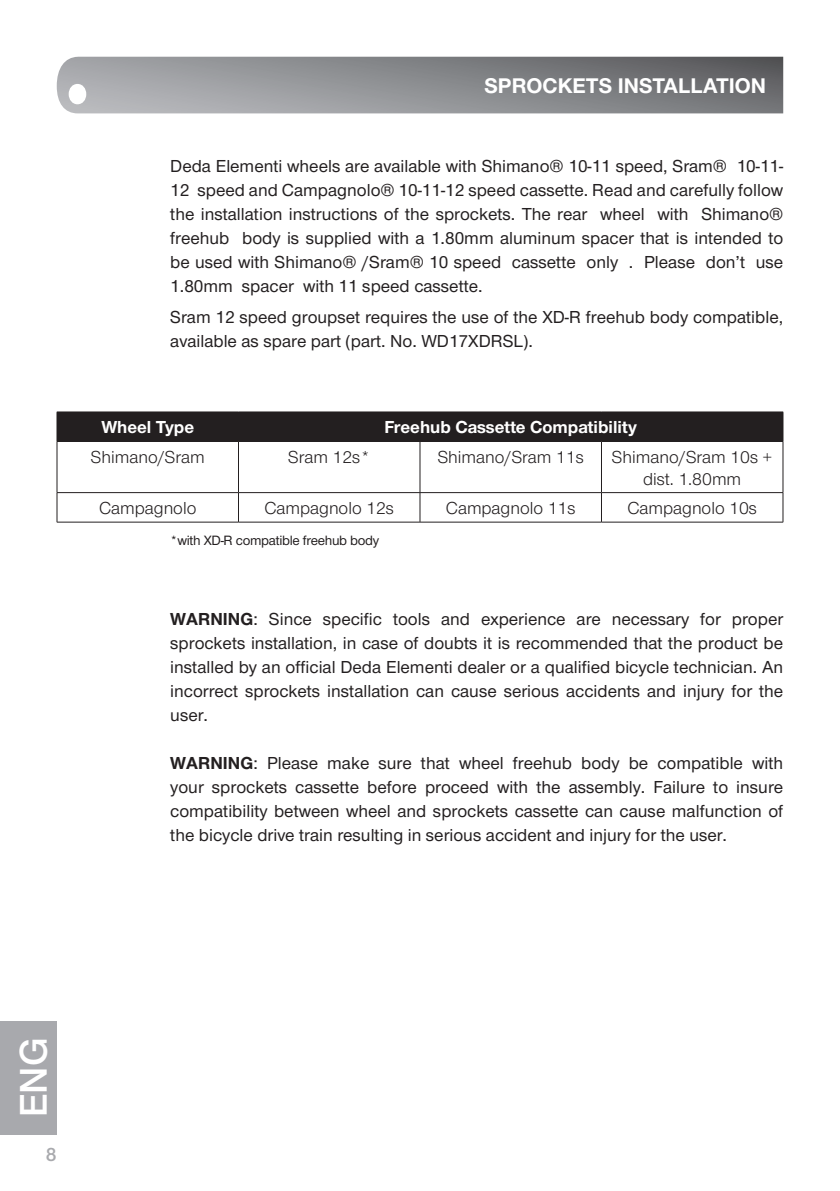
<style>
.page{position:relative;width:840px;height:1191px;background:#fff}
.page>*{position:absolute;margin:0;border:0;box-sizing:border-box;transform-origin:0 0}
.t1{font:40px "Nimbus San Nov Sem Bol";color:#fff}
.t2{font:700 22px "Nimbus San Nov";color:#fff}
.t3{font:20px "Nimbus San Nov Sem Bol";color:#a8a9ad}
.t4{font:500 18px/24px "Nimbus San Nov";color:#231f20;text-align:justify}
.t5{font:18px/21.6px "Nimbus San Nov";color:#231f20;text-align:center}
.t6{font:700 18px "Nimbus San Nov";color:#fff}
.t7{font:500 14px "Nimbus San Nov";letter-spacing:-.02em;color:#231f20}
.s1{font-weight:700}
</style>
<div class="page">
<div style="left:0;top:1020px;width:57px;height:114px;background:#a8a9ad"></div>
<svg style="left:57px;top:57px;width:725px;height:56px;background:#8d8e91"></svg>
<hr style="left:57px;top:411px;width:181px;height:1px;background:#231f20">
<hr style="left:238px;top:411px;width:182px;height:1px;background:#231f20">
<hr style="left:420px;top:411px;width:181px;height:1px;background:#231f20">
<hr style="left:601px;top:411px;width:181px;height:1px;background:#231f20">
<div style="left:57px;top:412px;width:726px;height:29px;background:#231f20"></div>
<hr style="left:57px;top:441px;width:181px;height:1px;background:#231f20">
<hr style="left:57px;top:442px;width:1px;height:50px;background:#231f20">
<hr style="left:238px;top:441px;width:182px;height:1px;background:#231f20">
<hr style="left:238px;top:442px;width:1px;height:50px;background:#231f20">
<hr style="left:420px;top:441px;width:181px;height:1px;background:#231f20">
<hr style="left:419px;top:442px;width:1px;height:50px;background:#231f20">
<hr style="left:601px;top:441px;width:181px;height:1px;background:#231f20">
<hr style="left:600px;top:442px;width:1px;height:50px;background:#231f20">
<hr style="left:782px;top:442px;width:1px;height:50px;background:#231f20">
<hr style="left:57px;top:492px;width:181px;height:1px;background:#231f20">
<svg style="left:57px;top:493px;width:1px;height:29px"></svg>
<hr style="left:238px;top:492px;width:182px;height:1px;background:#231f20">
<svg style="left:238px;top:493px;width:1px;height:29px"></svg>
<hr style="left:420px;top:492px;width:181px;height:1px;background:#231f20">
<svg style="left:419px;top:493px;width:1px;height:29px"></svg>
<hr style="left:601px;top:492px;width:181px;height:1px;background:#231f20">
<svg style="left:782px;top:493px;width:1px;height:29px"></svg>
<hr style="left:57px;top:522px;width:181px;height:1px;background:#231f20">
<hr style="left:238px;top:522px;width:182px;height:1px;background:#231f20">
<hr style="left:420px;top:522px;width:181px;height:1px;background:#231f20">
<hr style="left:601px;top:522px;width:181px;height:1px;background:#231f20">
<p class="t2" style="left:484px;top:73px;width:283px">SPROCKETS INSTALLATION</p>
<p class="t4" style="left:170px;top:154px;width:614px">Deda Elementi wheels are available with Shimano® 10-11 speed, Sram® 10-11- 12 speed and Campagnolo® 10-11-12 speed cassette. Read and carefully follow the installation instructions of the sprockets. The rear wheel with Shimano® freehub body is supplied with a 1.80mm aluminum spacer that is intended to be used with Shimano® /Sram® 10 speed cassette only . Please don’t use 1.80mm spacer with 11 speed cassette.</p>
<p class="t4" style="left:170px;top:305px;width:614px">Sram 12 speed groupset requires the use of the XD-R freehub body compatible, available as spare part (part. No. WD17XDRSL).</p>
<p class="t6" style="left:101px;top:417px;width:94px">Wheel Type</p>
<p class="t6" style="left:384px;top:417px;width:254px">Freehub Cassette Compatibility</p>
<p class="t5" style="left:91px;top:446px;width:115px">Shimano/Sram</p>
<p class="t5" style="left:288px;top:446px;width:83px">Sram 12s*</p>
<p class="t5" style="left:437px;top:446px;width:147px">Shimano/Sram 11s</p>
<p class="t5" style="left:611px;top:446px;width:162px">Shimano/Sram 10s + dist. 1.80mm</p>
<p class="t5" style="left:99px;top:497px;width:99px">Campagnolo</p>
<p class="t5" style="left:264px;top:497px;width:131px">Campagnolo 12s</p>
<p class="t5" style="left:445px;top:497px;width:131px">Campagnolo 11s</p>
<p class="t5" style="left:627px;top:497px;width:131px">Campagnolo 10s</p>
<p class="t7" style="left:170px;top:532px;width:210px">*with XD-R compatible freehub body</p>
<p class="t4" style="left:170px;top:606px;width:614px"><span class="s1">WARNING</span>: Since specific tools and experience are necessary for proper sprockets installation, in case of doubts it is recommended that the product be installed by an official Deda Elementi dealer or a qualified bicycle technician. An incorrect sprockets installation can cause serious accidents and injury for the user.</p>
<p class="t4" style="left:170px;top:750px;width:614px"><span class="s1">WARNING</span>: Please make sure that wheel freehub body be compatible with your sprockets cassette before proceed with the assembly. Failure to insure compatibility between wheel and sprockets cassette can cause malfunction of the bicycle drive train resulting in serious accident and injury for the user.</p>
<h1 class="t1" style="left:10px;top:1117px;width:81px;rotate:-90deg">eng</h1>
<p class="t3" style="left:46px;top:1142px;width:12px">8</p>
</div>
